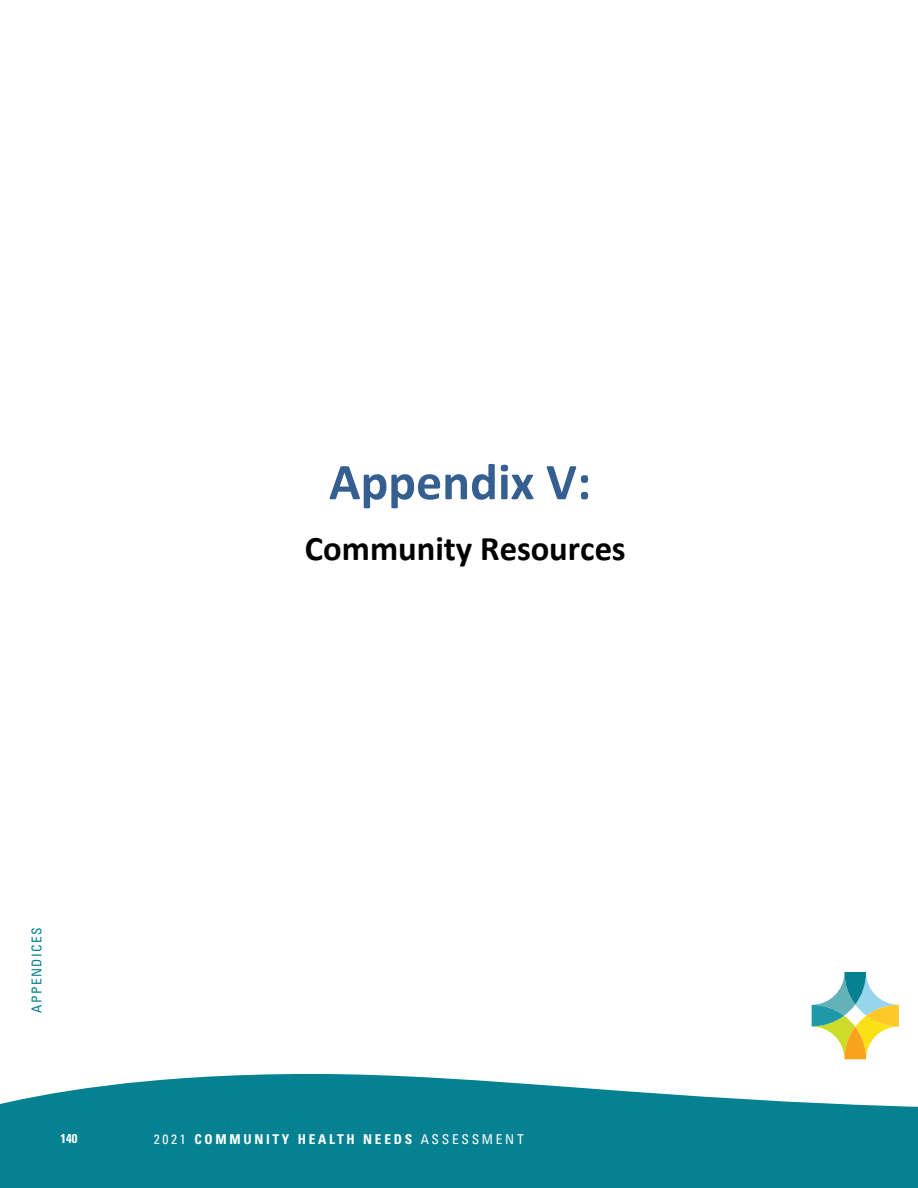
<style>
.page{position:relative;width:918px;height:1188px;background:#fff}
.page>*{position:absolute;margin:0;border:0;box-sizing:border-box;transform-origin:0 0}
.t1{font:700 51.9px "Calibri";color:#365f91}
.t2{font:700 34.65px "Calibri";color:#000}
.t3{font:700 condensed 13.5px "Univers";letter-spacing:.2em;color:#fff}
.t4{font:condensed 13.5px "Univers";letter-spacing:.1em;color:#058191}
.t5{font:700 condensed 12.75px "Univers";color:#fff}
.s1{font-weight:400}
</style>
<div class="page">
<svg style="left:0;top:1074px;width:918px;height:114px;background:#23909e"></svg>
<svg style="left:812px;top:972px;width:87px;height:87px"></svg>
<p class="t1" style="left:329px;top:445px;width:264px">Appendix V:</p>
<p class="t2" style="left:305px;top:524px;width:322px">Community Resources</p>
<p class="t4" style="left:28px;top:1012px;width:86px;rotate:-90deg">APPENDICES</p>
<p class="t5" style="left:61px;top:1131px;width:18px">140</p>
<p class="t3" style="left:154px;top:1131px;width:371px"><span class="s1">2021</span> COMMUNITY HEALTH NEEDS <span class="s1">ASSESSMENT</span></p>
</div>
